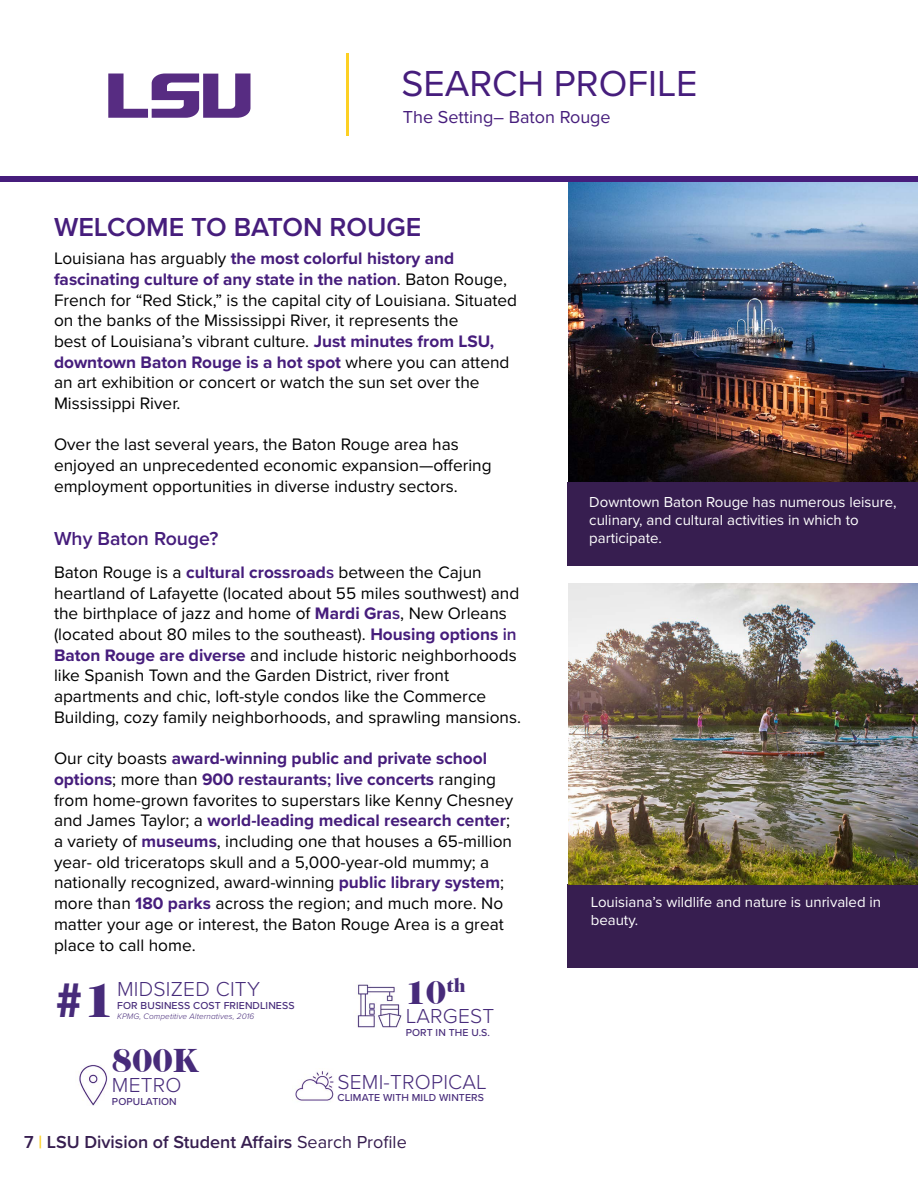
<style>
.page{position:relative;width:918px;height:1188px;background:#fff}
.page>*{position:absolute;margin:0;border:0;box-sizing:border-box;transform-origin:0 0}
.t1{font:900 48.75px "Caslon 224 Std";color:#472b7a}
.t2{font:37.5px "Proxima Nova";color:#461d7c}
.t3{font:900 33.6px "Caslon 224 Std";color:#472b7a}
.t4{font:600 27px "Proxima Nova";color:#461d7c}
.t5{font:300 21px "Proxima Nova";letter-spacing:.01em;color:#472b7a}
.t6{font:600 19.5px "Proxima Nova";color:#461d7c}
.t7{font:600 18px "Proxima Nova";color:#371e50}
.t8{font:18px "Proxima Nova";color:#461d7c}
.t9{font:17.25px/20.7px "Proxima Nova";color:#000}
.t10{font:15px/18px "Proxima Nova";color:#fff}
.t11{font:500 10.5px "Proxima Nova";letter-spacing:.01em;color:#472b7a}
.t12{font:italic 300 8.25px "Proxima Nova";letter-spacing:.01em;color:#472b7a}
.s1{font-weight:700;color:#461d7c}
.s2{font-weight:600;color:#461d7c}
.s3{color:#fdd023}
.s4{font-weight:400}
</style>
<div class="page">
<div style="left:568px;top:885px;width:350px;height:83px;background:#371e50"></div>
<img style="left:568px;top:182px;width:350px;height:301px">
<div style="left:0;top:176px;width:918px;height:6px;background:#461d7c"></div>
<hr style="left:346px;top:54px;width:2px;height:82px;background:#fdd023">
<svg style="left:108px;top:74px;width:142px;height:44px"></svg>
<div style="left:568px;top:483px;width:350px;height:83px;background:#371e50"></div>
<img style="left:568px;top:584px;width:350px;height:301px">
<img style="left:78px;top:1065px;width:30px;height:41px">
<img style="left:295px;top:1071px;width:39px;height:30px">
<img style="left:357px;top:984px;width:45px;height:44px">
<h2 class="t2" style="left:401px;top:55px;width:298px">SEARCH PROFILE</h2>
<p class="t8" style="left:403px;top:103px;width:209px">The Setting– Baton Rouge</p>
<h3 class="t4" style="left:54px;top:206px;width:369px">WELCOME TO BATON ROUGE</h3>
<p class="t9" style="left:54px;top:247px;width:465px">Louisiana has arguably <span class="s1">the most colorful history and fascinating culture of any state in the nation</span>. Baton Rouge, French for “Red Stick,” is the capital city of Louisiana. Situated on the banks of the Mississippi River, it represents the<br>best of Louisiana’s vibrant culture. <span class="s1">Just minutes from LSU, downtown Baton Rouge is a hot spot</span> where you can attend an art exhibition or concert or watch the sun set over the Mississippi River.</p>
<p class="t9" style="left:54px;top:434px;width:439px">Over the last several years, the Baton Rouge area has enjoyed an unprecedented economic expansion—offering employment opportunities in diverse industry sectors.</p>
<p class="t6" style="left:54px;top:524px;width:166px">Why Baton Rouge?</p>
<p class="t9" style="left:54px;top:561px;width:469px">Baton Rouge is a <span class="s1">cultural crossroad</span><span class="s2">s</span> between the Cajun heartland of Lafayette (located about 55 miles southwest) and the birthplace of jazz and home of <span class="s1">Mardi Gra</span><span class="s2">s</span>, New Orleans (located about 80 miles to the southeast). <span class="s1">Housing options</span> <span class="s2">in </span><span class="s1">Baton Rouge are diverse</span> and include historic neighborhoods like Spanish Town and the Garden District, river front apartments and chic, loft-style condos like the Commerce Building, cozy family neighborhoods, and sprawling mansions.</p>
<p class="t9" style="left:54px;top:747px;width:461px">Our city boasts <span class="s1">award-winning public and private school options</span>; more than <span class="s1">900 restaurants</span><span class="s2">;</span> <span class="s1">live concerts</span> ranging from home-grown favorites to superstars like Kenny Chesney and James Taylor; a <span class="s1">world-leading medical research center</span>; a variety of <span class="s1">museums</span>, including one that houses a 65-million year- old triceratops skull and a 5,000-year-old mummy; a nationally recognized, award-winning <span class="s1">public library system</span>; more than <span class="s1">180 parks</span> across the region; and much more. No matter your age or interest, the Baton Rouge Area is a great place to call home.</p>
<h1 class="t1" style="left:54px;top:972px;width:61px">#1</h1>
<p class="t5" style="left:117px;top:974px;width:144px">MIDSIZED CITY</p>
<p class="t11" style="left:117px;top:998px;width:179px">FOR BUSINESS COST FRIENDLINESS</p>
<p class="t12" style="left:117px;top:1010px;width:139px">KPMG, Competitive Alternatives, 2016</p>
<h3 class="t3" style="left:112px;top:1041px;width:88px">800K</h3>
<p class="t5" style="left:112px;top:1069px;width:71px">METRO</p>
<p class="t11" style="left:112px;top:1093px;width:66px">POPULATION</p>
<h3 class="t3" style="left:405px;top:972px;width:62px">10<sup>th</sup></h3>
<p class="t5" style="left:406px;top:1001px;width:90px">LARGEST</p>
<p class="t11" style="left:406px;top:1025px;width:86px">PORT IN THE U.S.</p>
<p class="t5" style="left:338px;top:1066px;width:151px">SEMI-TROPICAL</p>
<p class="t11" style="left:338px;top:1090px;width:148px">CLIMATE WITH MILD WINTERS</p>
<p class="t7" style="left:24px;top:1129px;width:384px">7 <span class="s3">|</span> LSU Division of Student Affairs <span class="s4">Search Profile</span></p>
<p class="t10" style="left:589px;top:492px;width:309px">Downtown Baton Rouge has numerous leisure, culinary, and cultural activities in which to participate.</p>
<p class="t10" style="left:591px;top:893px;width:292px">Louisiana’s wildlife and nature is unrivaled in beauty.</p>
</div>
